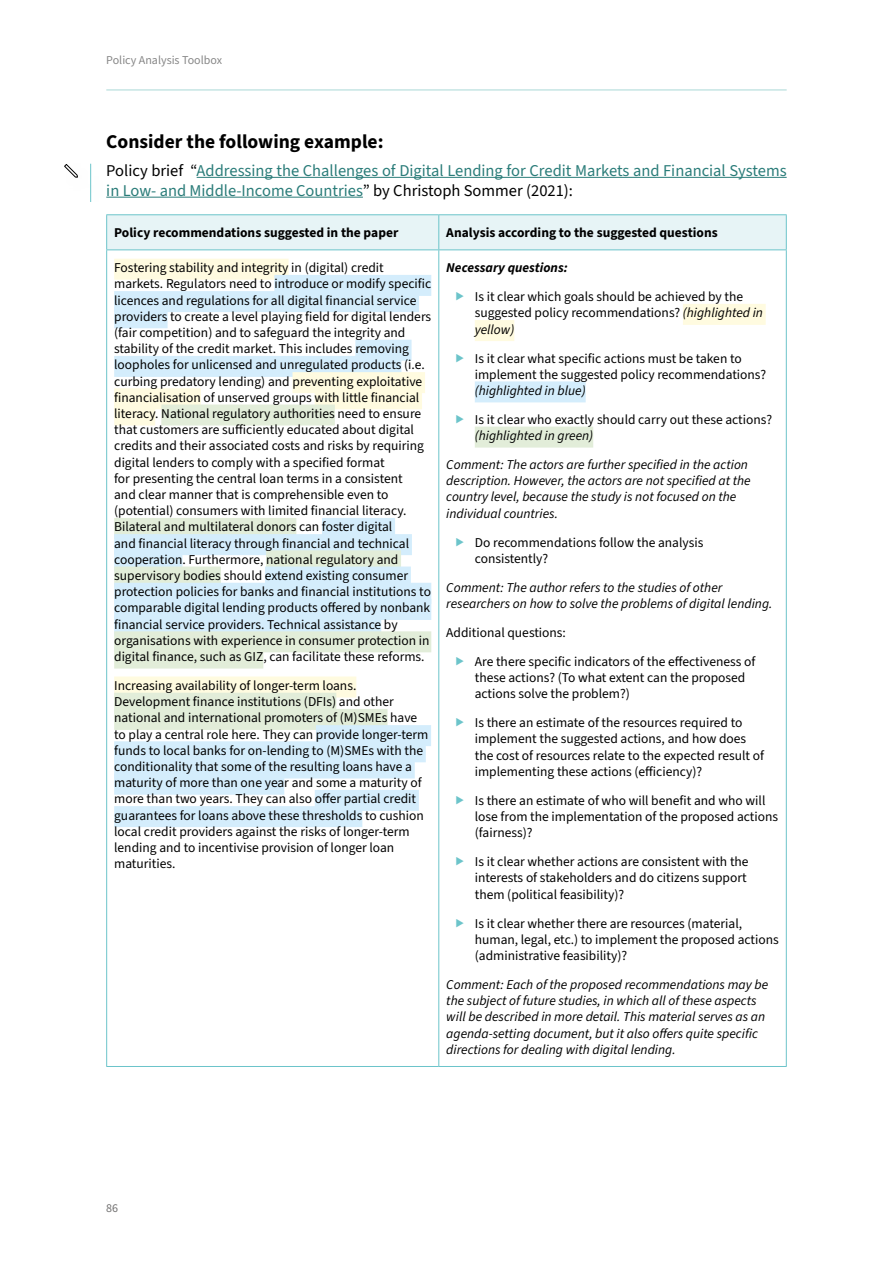
<style>
.page{position:relative;width:893px;height:1263px;background:#fff}
.page>*{position:absolute;margin:0;border:0;box-sizing:border-box;transform-origin:0 0}
.t1{font:700 19.5px "Source Sans 3";color:#000}
.t2{font:16.5px/19.8px "Source Sans 3";color:#2a7c79}
.t3{font:13.5px/16.2px "Source Sans 3";color:#000}
.t4{font:italic 13.5px/16.2px "Source Sans 3";color:#000}
.t5{font:700 13.5px "Source Sans 3";color:#000}
.t6{font:italic 700 13.5px "Source Sans 3";color:#000}
.t7{font:12px "Source Sans 3";color:#878787}
.t8{font:12px "Source Sans 3";color:#706f6f}
.s1{color:#000}
.s2{font-style:italic}
</style>
<div class="page">
<hr style="left:106px;top:89px;width:681px;height:2px;background:#c6e5e4">
<hr style="left:197px;top:177px;width:590px;height:1px;background:#2a7c79">
<hr style="left:106px;top:197px;width:257px;height:1px;background:#2a7c79">
<div style="left:107px;top:215px;width:679px;height:34px;background:#e7f4f6"></div>
<hr style="left:438px;top:215px;width:1px;height:34px;background:#6cc4ca">
<hr style="left:438px;top:250px;width:1px;height:816px;background:#6cc4ca">
<hr style="left:106px;top:214px;width:333px;height:1px;background:#6cc4ca">
<hr style="left:106px;top:215px;width:1px;height:34px;background:#6cc4ca">
<hr style="left:439px;top:214px;width:348px;height:1px;background:#6cc4ca">
<hr style="left:786px;top:215px;width:1px;height:34px;background:#6cc4ca">
<hr style="left:106px;top:249px;width:333px;height:1px;background:#6cc4ca">
<hr style="left:106px;top:250px;width:1px;height:816px;background:#6cc4ca">
<hr style="left:439px;top:249px;width:348px;height:1px;background:#6cc4ca">
<hr style="left:786px;top:250px;width:1px;height:816px;background:#6cc4ca">
<hr style="left:106px;top:1066px;width:333px;height:1px;background:#6cc4ca">
<hr style="left:439px;top:1066px;width:348px;height:1px;background:#6cc4ca">
<div style="left:114px;top:259px;width:175px;height:21px;background:#fffbe0"></div>
<div style="left:274px;top:275px;width:157px;height:21px;background:#d4edfc"></div>
<div style="left:114px;top:291px;width:305px;height:21px;background:#d4edfc"></div>
<div style="left:114px;top:307px;width:54px;height:21px;background:#d4edfc"></div>
<div style="left:355px;top:340px;width:57px;height:21px;background:#d4edfc"></div>
<div style="left:114px;top:356px;width:287px;height:21px;background:#d4edfc"></div>
<div style="left:292px;top:372px;width:133px;height:21px;background:#fffbe0"></div>
<div style="left:114px;top:388px;width:87px;height:21px;background:#fffbe0"></div>
<div style="left:315px;top:388px;width:107px;height:21px;background:#fffbe0"></div>
<div style="left:114px;top:404px;width:41px;height:21px;background:#fffbe0"></div>
<div style="left:161px;top:404px;width:174px;height:21px;background:#e2edd9"></div>
<div style="left:114px;top:518px;width:182px;height:21px;background:#e2edd9"></div>
<div style="left:322px;top:518px;width:73px;height:21px;background:#d4edfc"></div>
<div style="left:114px;top:534px;width:298px;height:21px;background:#d4edfc"></div>
<div style="left:114px;top:550px;width:68px;height:21px;background:#d4edfc"></div>
<div style="left:266px;top:550px;width:135px;height:21px;background:#e2edd9"></div>
<div style="left:114px;top:566px;width:107px;height:21px;background:#e2edd9"></div>
<div style="left:265px;top:566px;width:146px;height:21px;background:#d4edfc"></div>
<div style="left:114px;top:583px;width:317px;height:21px;background:#d4edfc"></div>
<div style="left:114px;top:599px;width:317px;height:21px;background:#d4edfc"></div>
<div style="left:114px;top:615px;width:267px;height:21px;background:#d4edfc"></div>
<div style="left:114px;top:631px;width:317px;height:21px;background:#e2edd9"></div>
<div style="left:114px;top:647px;width:149px;height:21px;background:#e2edd9"></div>
<div style="left:114px;top:676px;width:242px;height:21px;background:#fffbe0"></div>
<div style="left:114px;top:693px;width:222px;height:21px;background:#e2edd9"></div>
<div style="left:114px;top:709px;width:273px;height:21px;background:#e2edd9"></div>
<div style="left:316px;top:725px;width:115px;height:21px;background:#d4edfc"></div>
<div style="left:114px;top:741px;width:312px;height:21px;background:#d4edfc"></div>
<div style="left:114px;top:757px;width:301px;height:21px;background:#d4edfc"></div>
<div style="left:114px;top:774px;width:170px;height:21px;background:#d4edfc"></div>
<div style="left:315px;top:790px;width:104px;height:21px;background:#d4edfc"></div>
<div style="left:114px;top:806px;width:248px;height:21px;background:#d4edfc"></div>
<div style="left:683px;top:304px;width:83px;height:21px;background:#fffbe0"></div>
<div style="left:475px;top:320px;width:39px;height:21px;background:#fffbe0"></div>
<div style="left:475px;top:381px;width:111px;height:21px;background:#d4edfc"></div>
<div style="left:475px;top:427px;width:118px;height:21px;background:#e2edd9"></div>
<svg style="left:64px;top:164px;width:9px;height:12px"></svg>
<div style="left:73px;top:153px;width:47px;height:72px;background:#000;opacity:.2"></div>
<hr style="left:90px;top:164px;width:1px;height:38px;background:#6cc4ca">
<p class="t7" style="left:106px;top:52px;width:117px">Policy Analysis Toolbox</p>
<h1 class="t1" style="left:106px;top:128px;width:279px">Consider the following example:</h1>
<p class="t2" style="left:106px;top:161px;width:682px"><span class="s1">Policy brief “</span>Addressing the Challenges of Digital Lending for Credit Markets and Financial Systems in Low- and Middle-Income Countries<span class="s1">” by Christoph Sommer (2021):</span></p>
<p class="t5" style="left:114px;top:224px;width:286px">Policy recommendations suggested in the paper</p>
<p class="t5" style="left:446px;top:224px;width:273px">Analysis according to the suggested questions</p>
<p class="t3" style="left:114px;top:260px;width:319px">Fostering stability and integrity in (digital) credit markets. Regulators need to introduce or modify specific licences and regulations for all digital financial service providers to create a level playing field for digital lenders (fair competition) and to safeguard the integrity and stability of the credit market. This includes removing loopholes for unlicensed and unregulated products (i.e. curbing predatory lending) and preventing exploitative financialisation of unserved groups with little financial literacy. National regulatory authorities need to ensure that customers are sufficiently educated about digital credits and their associated costs and risks by requiring digital lenders to comply with a specified format<br>for presenting the central loan terms in a consistent<br>and clear manner that is comprehensible even to (potential) consumers with limited financial literacy.<br>Bilateral and multilateral donors can foster digital<br>and financial literacy through financial and technical cooperation. Furthermore, national regulatory and supervisory bodies should extend existing consumer protection policies for banks and financial institutions to comparable digital lending products offered by nonbank financial service providers. Technical assistance by organisations with experience in consumer protection in digital finance, such as GIZ, can facilitate these reforms.</p>
<p class="t3" style="left:114px;top:678px;width:316px">Increasing availability of longer-term loans.<br>Development finance institutions (DFIs) and other national and international promoters of (M)SMEs have to play a central role here. They can provide longer-term funds to local banks for on-lending to (M)SMEs with the conditionality that some of the resulting loans have a maturity of more than one year and some a maturity of more than two years. They can also offer partial credit guarantees for loans above these thresholds to cushion local credit providers against the risks of longer-term lending and to incentivise provision of longer loan maturities.</p>
<p class="t6" style="left:446px;top:259px;width:123px">Necessary questions:</p>
<p class="t3" style="left:475px;top:289px;width:290px">Is it clear which goals should be achieved by the suggested policy recommendations? <span class="s2">(highlighted in yellow)</span></p>
<p class="t3" style="left:475px;top:350px;width:293px">Is it clear what specific actions must be taken to implement the suggested policy recommendations?</p>
<p class="t4" style="left:475px;top:383px;width:112px">(highlighted in blue)</p>
<p class="t3" style="left:475px;top:412px;width:299px">Is it clear who exactly should carry out these actions?</p>
<p class="t4" style="left:446px;top:422px;width:303px;line-height:29px;text-indent:28px">(highlighted in green)<br>Comment: The actors are further specified in the action</p>
<p class="t4" style="left:446px;top:473px;width:306px">description. However, the actors are not specified at the country level, because the study is not focused on the individual countries.</p>
<p class="t3" style="left:475px;top:534px;width:230px">Do recommendations follow the analysis consistently?</p>
<p class="t4" style="left:446px;top:580px;width:328px">Comment: The author refers to the studies of other researchers on how to solve the problems of digital lending.</p>
<p class="t3" style="left:475px;top:618px;width:282px;line-height:29px;text-indent:-28px">Additional questions:<br>Are there specific indicators of the effectiveness of</p>
<p class="t3" style="left:475px;top:670px;width:272px">these actions? (To what extent can the proposed actions solve the problem?)</p>
<p class="t3" style="left:475px;top:715px;width:291px">Is there an estimate of the resources required to implement the suggested actions, and how does the cost of resources relate to the expected result of implementing these actions (efficiency)?</p>
<p class="t3" style="left:475px;top:793px;width:305px">Is there an estimate of who will benefit and who will lose from the implementation of the proposed actions (fairness)?</p>
<p class="t3" style="left:475px;top:854px;width:275px">Is it clear whether actions are consistent with the interests of stakeholders and do citizens support them (political feasibility)?</p>
<p class="t3" style="left:475px;top:915px;width:305px">Is it clear whether there are resources (material, human, legal, etc.) to implement the proposed actions (administrative feasibility)?</p>
<p class="t4" style="left:446px;top:977px;width:323px">Comment: Each of the proposed recommendations may be the subject of future studies, in which all of these aspects will be described in more detail. This material serves as an agenda-setting document, but it also offers quite specific directions for dealing with digital lending.</p>
<p class="t8" style="left:106px;top:1199px;width:13px">86</p>
</div>
